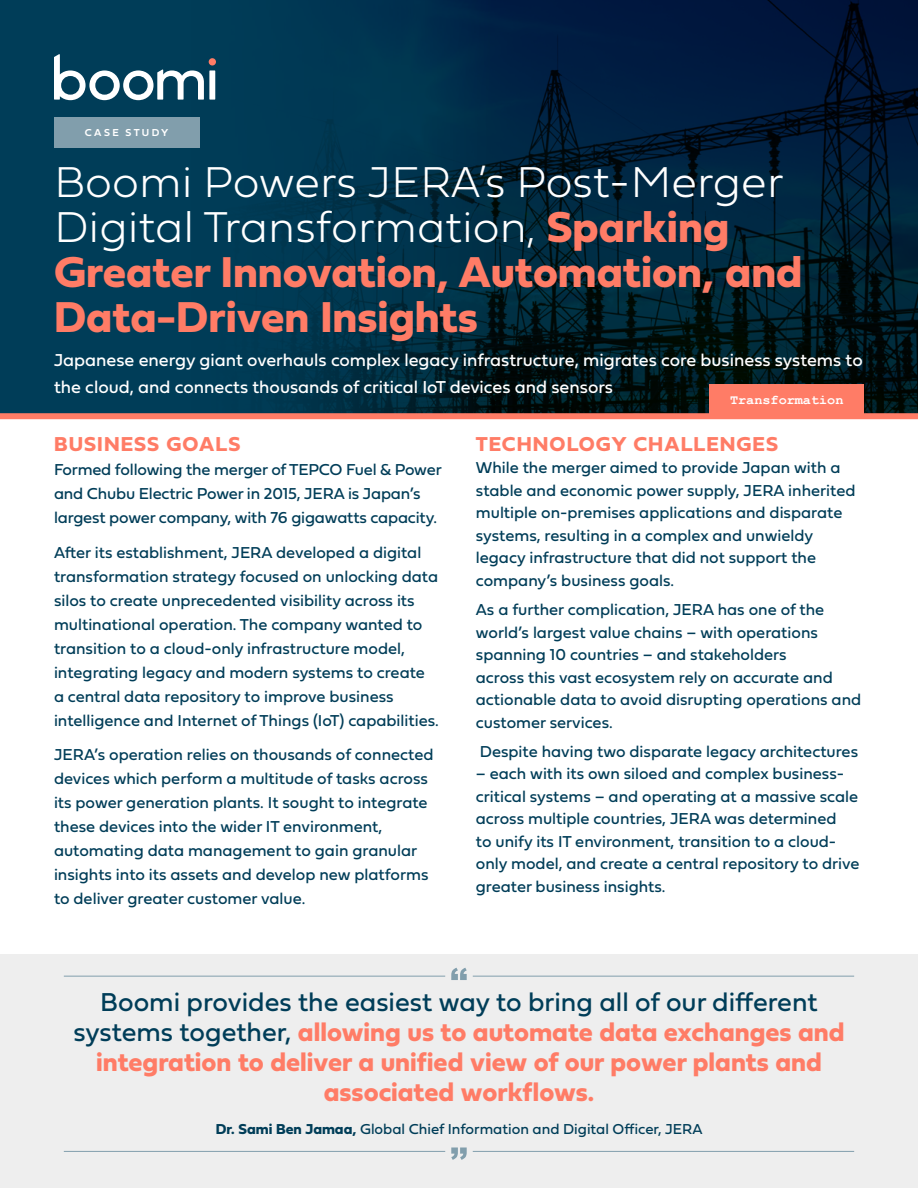
<style>
.page{position:relative;width:918px;height:1188px;background:#fff}
.page>*{position:absolute;margin:0;border:0;box-sizing:border-box;transform-origin:0 0}
.t1{font:100 45px/45px "Fieldwork Geo";color:#fff}
.t2{font:45px/45px "Fieldwork Geo Bold";color:#ff7c66}
.t3{font:27px/30px "Fieldwork Geo Bold";color:#ff7c66;text-align:center}
.t4{font:27px "Fieldwork Geo Regular";color:#003d58}
.t5{font:21px "Fieldwork Geo Bold";letter-spacing:.05em;color:#ff7c66}
.t6{font:18px/27px "Fieldwork Geo Regular";color:#fff}
.t7{font:16.5px/24px "Fieldwork Geo Regular";color:#003d58}
.t8{font:15px "Fieldwork Geo Regular";color:#003d58}
.t9{font:700 13.5px "Courier New";color:#fff}
.t10{font:10.5px "Fieldwork Geo Demibold";letter-spacing:.225em;color:#fff}
.s1{font-family:"Fieldwork Geo Bold";font-weight:400;color:#ff7c66}
.s2{font-family:"Fieldwork Geo Regular";color:#003d58}
.s3{font-family:"Fieldwork Geo Bold"}
</style>
<div class="page">
<svg style="left:0;top:0;width:918px;height:413px;background:#002a42"></svg>
<div style="left:209px;top:58px;width:7px;height:8px;background:#ff7c66;border-radius:50%"></div>
<div style="left:209px;top:70px;width:6px;height:30px;background:#fff"></div>
<svg style="left:54px;top:54px;width:150px;height:46px"></svg>
<div style="left:0;top:413px;width:918px;height:6px;background:#ff7c66"></div>
<div style="left:710px;top:384px;width:154px;height:31px;background:#ff7c66"></div>
<div style="left:0;top:955px;width:918px;height:233px;background:#eee"></div>
<hr style="left:64px;top:976px;width:381px;height:1px;background:#819eac">
<hr style="left:473px;top:976px;width:381px;height:1px;background:#819eac">
<svg style="left:451px;top:968px;width:16px;height:12px"></svg>
<hr style="left:473px;top:1151px;width:381px;height:1px;background:#819eac">
<hr style="left:64px;top:1151px;width:381px;height:1px;background:#819eac">
<svg style="left:451px;top:1148px;width:16px;height:12px"></svg>
<div style="left:54px;top:117px;width:145px;height:31px;background:#819eac"></div>
<p class="t10" style="left:85px;top:124px;width:85px">CASE STUDY</p>
<h1 class="t1" style="left:54px;top:157px;width:731px">Boomi Powers JERA’s Post-Merger<br>Digital Transformation, <span class="s1">Sparking</span></h1>
<h1 class="t2" style="left:54px;top:248px;width:750px">Greater Innovation, Automation, and<br>Data-Driven Insights</h1>
<p class="t6" style="left:54px;top:346px;width:810px">Japanese energy giant overhauls complex legacy infrastructure, migrates core business systems to the cloud, and connects thousands of critical IoT devices and sensors</p>
<p class="t9" style="left:730px;top:391px;width:115px">Transformation</p>
<p class="t5" style="left:54px;top:427px;width:188px">BUSINESS GOALS</p>
<p class="t7" style="left:54px;top:457px;width:389px">Formed following the merger of TEPCO Fuel &amp; Power and Chubu Electric Power in 2015, JERA is Japan’s largest power company, with 76 gigawatts capacity.</p>
<p class="t7" style="left:54px;top:539px;width:386px">After its establishment, JERA developed a digital transformation strategy focused on unlocking data silos to create unprecedented visibility across its multinational operation. The company wanted to transition to a cloud-only infrastructure model, integrating legacy and modern systems to create a central data repository to improve business intelligence and Internet of Things (IoT) capabilities.</p>
<p class="t7" style="left:54px;top:742px;width:381px">JERA’s operation relies on thousands of connected devices which perform a multitude of tasks across its power generation plants. It sought to integrate these devices into the wider IT environment, automating data management to gain granular insights into its assets and develop new platforms to deliver greater customer value.</p>
<p class="t5" style="left:476px;top:427px;width:304px">TECHNOLOGY CHALLENGES</p>
<p class="t7" style="left:476px;top:456px;width:381px;line-height:22.5px">While the merger aimed to provide Japan with a stable and economic power supply, JERA inherited multiple on-premises applications and disparate systems, resulting in a complex and unwieldy legacy infrastructure that did not support the company’s business goals.</p>
<p class="t7" style="left:476px;top:598px;width:387px;line-height:22.5px">As a further complication, JERA has one of the world’s largest value chains – with operations spanning 10 countries – and stakeholders<br>across this vast ecosystem rely on accurate and actionable data to avoid disrupting operations and customer services.</p>
<p class="t7" style="left:480px;top:739px;width:380px">Despite having two disparate legacy architectures</p>
<p class="t7" style="left:476px;top:762px;width:385px;line-height:22.5px">– each with its own siloed and complex business&shy;critical systems – and operating at a massive scale across multiple countries, JERA was determined<br>to unify its IT environment, transition to a cloud&shy;only model, and create a central repository to drive greater business insights.</p>
<h2 class="t4" style="left:100px;top:981px;width:719px">Boomi provides the easiest way to bring all of our different</h2>
<h2 class="t3" style="left:73px;top:1016px;width:773px"><span class="s2">systems together,</span> allowing us to automate data exchanges and integration to deliver a unified view of our power plants and associated workflows.</h2>
<p class="t8" style="left:216px;top:1117px;width:488px"><span class="s3">Dr. Sami Ben Jamaa,</span> Global Chief Information and Digital Officer, JERA</p>
</div>
